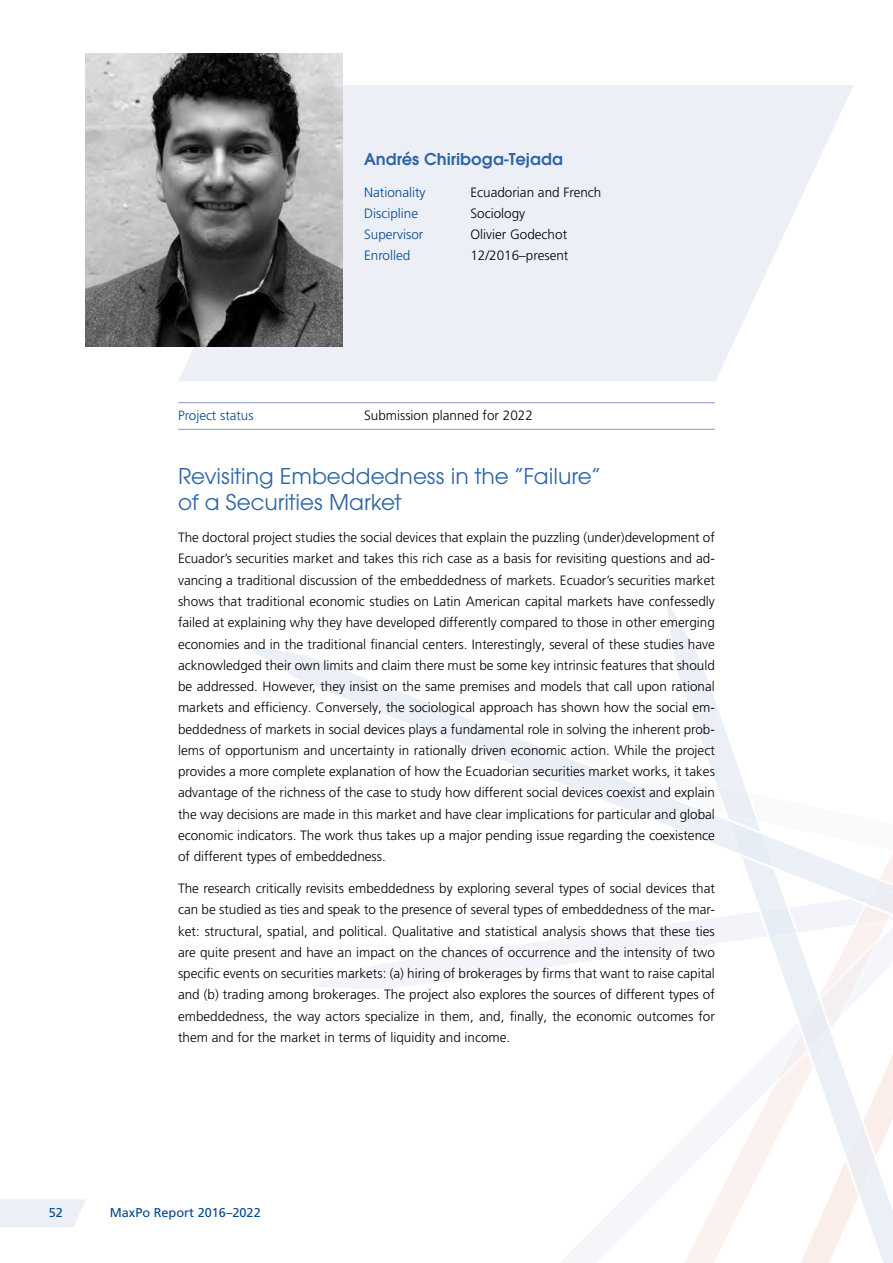
<style>
.page{position:relative;width:893px;height:1263px;background:#fff}
.page>*{position:absolute;margin:0;border:0;box-sizing:border-box;transform-origin:0 0}
.Überschrift_Profiles{font:24px/26.5px "Avant Garde Gothic Itc T";color:#3066a4}
.Zwischenüberschrift{font:600 18px "Avant Garde Gothic Itc T";color:#3066a4}
.Fließtext{font:300 13.5px/21.3px "Frutiger LT Pro";color:#000;text-align:justify}
.Fließtext-2{font:300 13.5px "Frutiger LT Pro";color:#004a8f}
.t1{font:300 13.35px "Frutiger LT Pro";color:#004a8f}
.t2{font:12.75px "Frutiger LT Pro";color:#004a8f}
</style>
<div class="page">
<svg style="left:685px;top:1174px;width:45px;height:89px"></svg>
<svg style="left:730px;top:1157px;width:9px;height:72px"></svg>
<svg style="left:739px;top:1091px;width:154px;height:172px"></svg>
<svg style="left:845px;top:1118px;width:32px;height:81px;background:#f0eff2"></svg>
<svg style="left:245px;top:644px;width:76px;height:45px"></svg>
<svg style="left:321px;top:600px;width:572px;height:491px"></svg>
<svg style="left:0;top:1199px;width:86px;height:28px;background:#eef0f7"></svg>
<hr style="left:178px;top:402px;width:537px;height:1px;background:#8299c6">
<hr style="left:178px;top:429px;width:537px;height:1px;background:#8299c6">
<svg style="left:179px;top:85px;width:674px;height:296px;background:#eff1f8"></svg>
<img style="left:85px;top:53px;width:258px;height:294px">
<p class="Zwischenüberschrift" style="left:364px;top:148px;width:200px">Andrés Chiriboga-Tejada</p>
<p class="Fließtext-2" style="left:364px;top:184px;width:63px">Nationality</p>
<p class="Fließtext" style="left:470px;top:181px;width:133px">Ecuadorian and French</p>
<p class="Fließtext-2" style="left:364px;top:205px;width:56px">Discipline</p>
<p class="Fließtext" style="left:470px;top:203px;width:56px">Sociology</p>
<p class="Fließtext-2" style="left:364px;top:227px;width:61px">Supervisor</p>
<p class="Fließtext" style="left:470px;top:224px;width:98px">Olivier Godechot</p>
<p class="Fließtext-2" style="left:364px;top:248px;width:48px">Enrolled</p>
<p class="Fließtext" style="left:470px;top:245px;width:100px">12/2016–present</p>
<p class="t1" style="left:178px;top:408px;width:77px">Project status</p>
<p class="Fließtext" style="left:364px;top:405px;width:170px">Submission planned for 2022</p>
<p class="Überschrift_Profiles" style="left:178px;top:462px;width:424px">Revisiting Embeddedness in the “Failure” of a Securities Market</p>
<p class="Fließtext" style="left:178px;top:527px;width:538px">The doctoral project studies the social devices that explain the puzzling (under)development of Ecuador’s securities market and takes this rich case as a basis for revisiting questions and ad&shy;vancing a traditional discussion of the embeddedness of markets. Ecuador’s securities market shows that traditional economic studies on Latin American capital markets have confessedly failed at explaining why they have developed differently compared to those in other emerging economies and in the traditional financial centers. Interestingly, several of these studies have acknowledged their own limits and claim there must be some key intrinsic features that should be addressed. However, they insist on the same premises and models that call upon rational markets and efficiency. Conversely, the sociological approach has shown how the social em&shy;beddedness of markets in social devices plays a fundamental role in solving the inherent prob&shy;lems of opportunism and uncertainty in rationally driven economic action. While the project provides a more complete explanation of how the Ecuadorian securities market works, it takes advantage of the richness of the case to study how different social devices coexist and explain the way decisions are made in this market and have clear implications for particular and global economic indicators. The work thus takes up a major pending issue regarding the coexistence of different types of embeddedness.</p>
<p class="Fließtext" style="left:178px;top:878px;width:538px">The research critically revisits embeddedness by exploring several types of social devices that can be studied as ties and speak to the presence of several types of embeddedness of the mar&shy;ket: structural, spatial, and political. Qualitative and statistical analysis shows that these ties are quite present and have an impact on the chances of occurrence and the intensity of two specific events on securities markets: (a) hiring of brokerages by firms that want to raise capital and (b) trading among brokerages. The project also explores the sources of different types of embeddedness, the way actors specialize in them, and, finally, the economic outcomes for them and for the market in terms of liquidity and income.</p>
<p class="t2" style="left:49px;top:1205px;width:16px">52</p>
<p class="t2" style="left:110px;top:1205px;width:152px">MaxPo Report 2016–2022</p>
</div>
